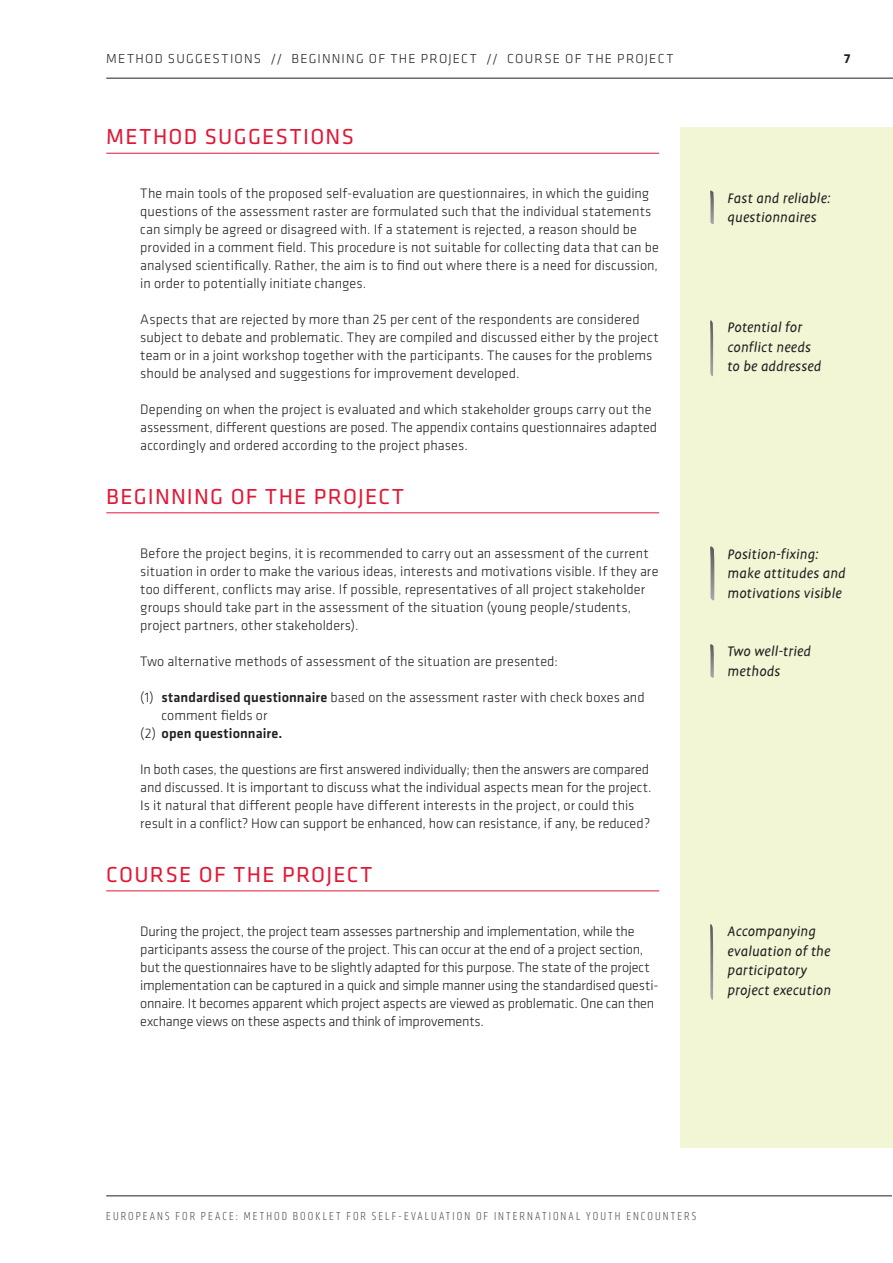
<style>
.page{position:relative;width:893px;height:1263px;background:#fff}
.page>*{position:absolute;margin:0;border:0;box-sizing:border-box;transform-origin:0 0}
.t1{font:22.5px "Klavika";letter-spacing:.055em;color:#e21735}
.t2{font:italic 15.75px/19.5px "Duper OT";letter-spacing:.025em;color:#231f20}
.t3{font:300 14.25px/18px "Klavika";color:#231f20}
.t4{font:500 14.25px "Klavika";letter-spacing:.005em;color:#231f20}
.t5{font:300 13.5px "Klavika";letter-spacing:.09em;color:#231f20}
.t6{font:700 13.5px "Klavika";color:#231f20}
.t7{font:300 condensed 12px "Klavika";letter-spacing:.17em;color:#57585a}
.s1{font-weight:500}
.s2{font-weight:300}
</style>
<div class="page">
<div style="left:680px;top:128px;width:213px;height:1020px;background:#f2f6d5"></div>
<hr style="left:106px;top:1195px;width:786px;height:1px;background:#231f20">
<hr style="left:106px;top:78px;width:787px;height:1px;background:#231f20">
<hr style="left:106px;top:153px;width:553px;height:1px;background:#e21735">
<hr style="left:106px;top:513px;width:553px;height:1px;background:#e21735">
<hr style="left:106px;top:891px;width:553px;height:1px;background:#e21735">
<svg style="left:710px;top:191px;width:4px;height:33px"></svg>
<svg style="left:710px;top:320px;width:3px;height:57px"></svg>
<svg style="left:710px;top:546px;width:5px;height:55px"></svg>
<svg style="left:710px;top:924px;width:3px;height:76px"></svg>
<svg style="left:710px;top:644px;width:4px;height:34px"></svg>
<p class="t5" style="left:106px;top:51px;width:106px">Method suggesti</p>
<p class="t5" style="left:235px;top:51px;width:227px">ons // Beginning of the project</p>
<p class="t5" style="left:486px;top:51px;width:58px">// Course</p>
<p class="t5" style="left:565px;top:51px;width:92px">of the project</p>
<p class="t6" style="left:844px;top:49px;width:8px">7</p>
<h1 class="t1" style="left:106px;top:122px;width:210px">METHOD SUGGESTIONS</h1>
<p class="t3" style="left:140px;top:184px;width:520px">The main tools of the proposed self-evaluation are questionnaires, in which the guiding questions of the assessment raster are formulated such that the individual statements can simply be agreed or disagreed with. If a statement is rejected, a reason should be provided in a comment field. This procedure is not suitable for collecting data that can be analysed scientifically. Rather, the aim is to find out where there is a need for discussion, in order to potentially initiate changes.</p>
<p class="t3" style="left:140px;top:310px;width:520px">Aspects that are rejected by more than 25 per cent of the respondents are considered subject to debate and problematic. They are compiled and discussed either by the project team or in a joint workshop together with the participants. The causes for the problems should be analysed and suggestions for improvement developed.</p>
<p class="t3" style="left:140px;top:400px;width:518px">Depending on when the project is evaluated and which stakeholder groups carry out the assessment, different questions are posed. The appendix contains questionnaires adapted accordingly and ordered according to the project phases.</p>
<h1 class="t1" style="left:106px;top:482px;width:55px">BEGINNIN</h1>
<h1 class="t1" style="left:210px;top:482px;width:118px">G OF THE PRO</h1>
<h1 class="t1" style="left:358px;top:482px;width:47px">JECT</h1>
<p class="t3" style="left:140px;top:544px;width:520px">Before the project begins, it is recommended to carry out an assessment of the current situation in order to make the various ideas, interests and motivations visible. If they are too different, conflicts may arise. If possible, representatives of all project stakeholder groups should take part in the assessment of the situation (young people/students, project partners, other stakeholders).</p>
<p class="t3" style="left:140px;top:652px;width:419px">Two alternative methods of assessment of the situation are presented:</p>
<p class="t3" style="left:140px;top:688px;width:506px">(1) <span class="s1">standardised questionnaire</span> based on the assessment raster with check boxes and</p>
<p class="t3" style="left:162px;top:706px;width:107px">comment fields or</p>
<p class="t4" style="left:140px;top:724px;width:144px"><span class="s2">(2)</span> open questionnaire.</p>
<p class="t3" style="left:140px;top:760px;width:513px">In both cases, the questions are first answered individually; then the answers are compared and discussed. It is important to discuss what the individual aspects mean for the project.<br>Is it natural that different people have different interests in the project, or could this result in a conflict? How can support be enhanced, how can resistance, if any, be reduced?</p>
<h1 class="t1" style="left:106px;top:860px;width:28px">COURSE</h1>
<h1 class="t1" style="left:199px;top:860px;width:98px">OF THE PRO</h1>
<h1 class="t1" style="left:326px;top:860px;width:47px">JECT</h1>
<p class="t3" style="left:140px;top:922px;width:520px">During the project, the project team assesses partnership and implementation, while the participants assess the course of the project. This can occur at the end of a project section, but the questionnaires have to be slightly adapted for this purpose. The state of the project implementation can be captured in a quick and simple manner using the standardised questi&shy;onnaire. It becomes apparent which project aspects are viewed as problematic. One can then exchange views on these aspects and think of improvements.</p>
<p class="t2" style="left:727px;top:189px;width:104px">Fast and reliable: questionnaires</p>
<p class="t2" style="left:727px;top:319px;width:95px">Potential for conflict needs to be addressed</p>
<p class="t2" style="left:727px;top:545px;width:119px">Position-fixing: make attitudes and motivations visible</p>
<p class="t2" style="left:727px;top:642px;width:85px">Two well-tried methods</p>
<p class="t2" style="left:727px;top:922px;width:105px">Accompanying evaluation of the participatory project execution</p>
<p class="t7" style="left:106px;top:1210px;width:591px">EUROPEANS FOR PEACE: METHOD BOOKLET FOR SELF-EVALUATION OF INTERNATIONAL YOUTH ENCOUNTERS</p>
</div>
